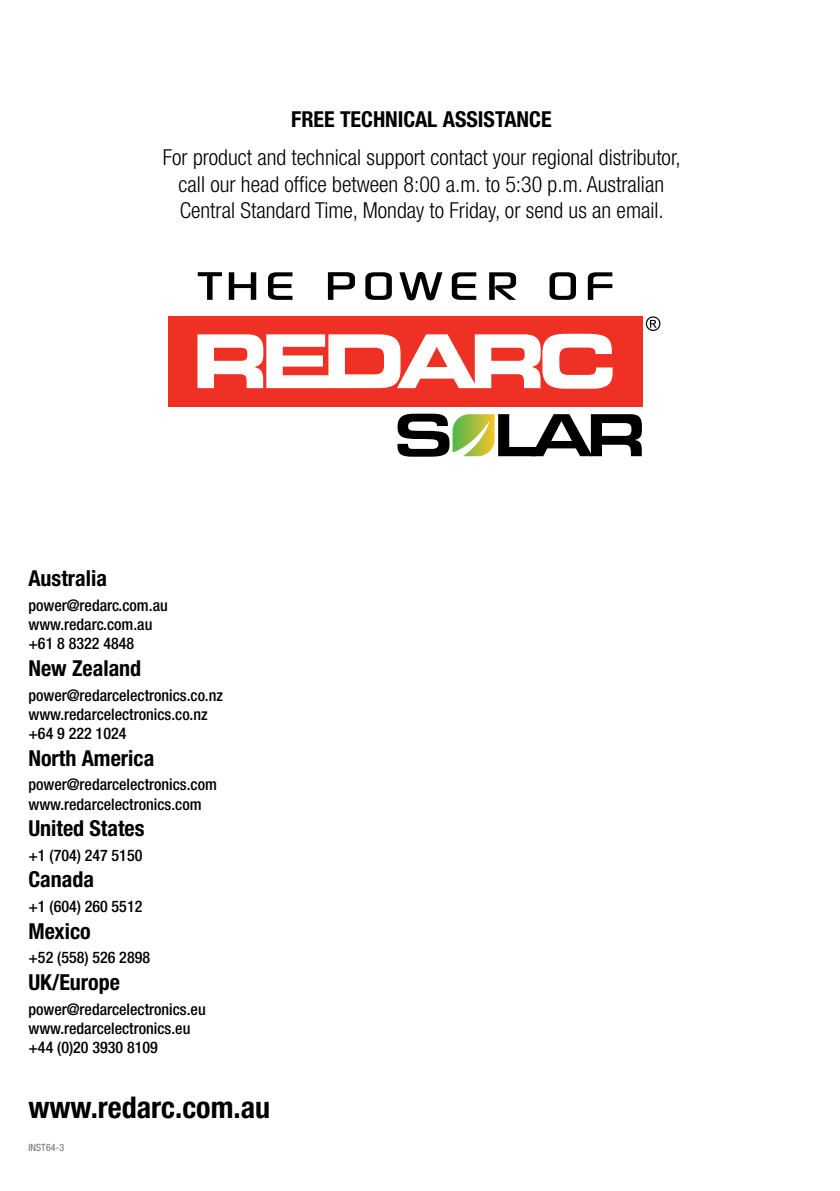
<style>
.page{position:relative;width:840px;height:1191px;background:#fff}
.page>*{position:absolute;margin:0;border:0;box-sizing:border-box;transform-origin:0 0}
.t1{font:700 condensed 30px "Helvetica Neue LT Std";color:#000}
.t2{font:300 condensed 22px/26.4px "Helvetica Neue LT Std";color:#000;text-align:center}
.t3{font:700 condensed 22px "Helvetica Neue LT Std";color:#000}
.t4{font:500 condensed 16px/19.2px "Helvetica Neue LT Std";color:#000}
.t5{font:condensed 10px "Helvetica Neue LT Std";letter-spacing:.01em;color:#6d6e71}
</style>
<div class="page">
<svg style="left:198px;top:272px;width:24px;height:28px"></svg>
<svg style="left:229px;top:272px;width:27px;height:28px"></svg>
<svg style="left:268px;top:272px;width:24px;height:28px"></svg>
<svg style="left:328px;top:272px;width:27px;height:28px"></svg>
<svg style="left:365px;top:272px;width:26px;height:28px"></svg>
<svg style="left:399px;top:272px;width:43px;height:28px"></svg>
<svg style="left:451px;top:272px;width:25px;height:28px"></svg>
<svg style="left:489px;top:272px;width:27px;height:28px"></svg>
<svg style="left:549px;top:272px;width:26px;height:28px"></svg>
<svg style="left:587px;top:272px;width:25px;height:28px"></svg>
<svg style="left:645px;top:316px;width:15px;height:15px"></svg>
<svg style="left:397px;top:414px;width:244px;height:43px"></svg>
<div style="left:167px;top:316px;width:475px;height:90px;background:#ee3124"></div>
<svg style="left:197px;top:334px;width:415px;height:55px"></svg>
<h2 class="t3" style="left:291px;top:106px;width:262px">FREE TECHNICAL ASSISTANCE</h2>
<h2 class="t2" style="left:163px;top:144px;width:519px">For product and technical support contact your regional distributor, call our head office between 8:00 a.m. to 5:30 p.m. Australian<br>Central Standard Time, Monday to Friday, or send us an email.</h2>
<h2 class="t3" style="left:28px;top:565px;width:80px">Australia</h2>
<p class="t4" style="left:28px;top:595px;width:141px">power@redarc.com.au www.redarc.com.au +61 8 8322 4848</p>
<h2 class="t3" style="left:28px;top:654px;width:114px">New Zealand</h2>
<p class="t4" style="left:28px;top:685px;width:196px">power@redarcelectronics.co.nz www.redarcelectronics.co.nz +64 9 222 1024</p>
<h2 class="t3" style="left:28px;top:744px;width:127px">North America</h2>
<p class="t4" style="left:28px;top:775px;width:190px">power@redarcelectronics.com www.redarcelectronics.com</p>
<h2 class="t3" style="left:28px;top:815px;width:118px">United States</h2>
<p class="t4" style="left:28px;top:845px;width:115px">+1 (704) 247 5150</p>
<h2 class="t3" style="left:28px;top:866px;width:67px">Canada</h2>
<p class="t4" style="left:28px;top:896px;width:115px">+1 (604) 260 5512</p>
<h2 class="t3" style="left:28px;top:917px;width:64px">Mexico</h2>
<p class="t4" style="left:28px;top:948px;width:123px">+52 (558) 526 2898</p>
<h2 class="t3" style="left:28px;top:968px;width:93px">UK/Europe</h2>
<p class="t4" style="left:28px;top:999px;width:179px">power@redarcelectronics.eu www.redarcelectronics.eu +44 (0)20 3930 8109</p>
<h1 class="t1" style="left:28px;top:1088px;width:243px">www.redarc.com.au</h1>
<p class="t5" style="left:28px;top:1141px;width:37px">INST64-3</p>
</div>
